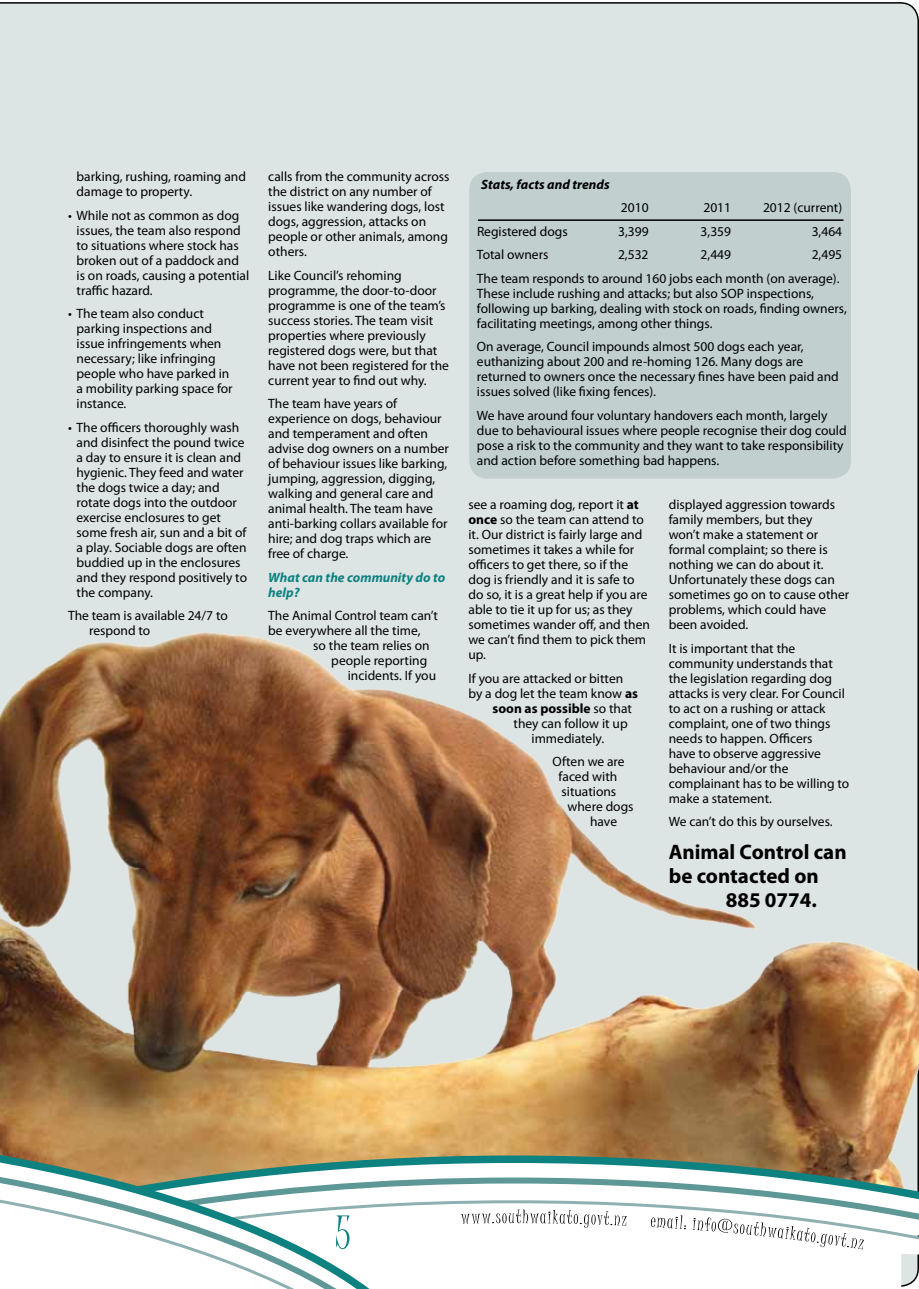
<style>
.page{position:relative;width:919px;height:1289px;background:#fff}
.page>*{position:absolute;margin:0;border:0;box-sizing:border-box;transform-origin:0 0}
.t1{font:700 21px/24px "Myriad Pro";color:#000}
.t2{font:13.5px/15px "Myriad Pro";color:#000}
.t3{font:italic 700 13.5px/15px "Myriad Pro";color:#0d8280}
.t4{font:700 13.5px "Myriad Pro";color:#000}
.t5{font:italic 700 13.5px "Myriad Pro";color:#000}
.s1{font-weight:700}
.s2{font-weight:400}
</style>
<div class="page">
<div style="left:0;top:2px;width:918px;height:618px;background:#dde4e4"></div>
<img style="left:0;top:620px;width:918px;height:531px">
<div style="left:469px;top:172px;width:381px;height:306px;background:#c1cfcf;border-radius:18px"></div>
<svg style="left:425px;top:1151px;width:493px;height:23px"></svg>
<svg style="left:425px;top:1174px;width:493px;height:14px"></svg>
<svg style="left:0;top:1118px;width:425px;height:68px;background:#cc9f61"></svg>
<svg style="left:0;top:1141px;width:415px;height:46px;background:#b6935c"></svg>
<svg style="left:0;top:1165px;width:401px;height:89px"></svg>
<svg style="left:200px;top:1188px;width:718px;height:100px"></svg>
<hr style="left:478px;top:219px;width:365px;height:2px;background:#000">
<p class="t2" style="left:77px;top:169px;width:171px">barking, rushing, roaming and damage to property.</p>
<p class="t2" style="left:77px;top:207px;width:174px;text-indent:-9px">• While not as common as dog issues, the team also respond to situations where stock has broken out of a paddock and is on roads, causing a potential traffic hazard.</p>
<p class="t2" style="left:77px;top:306px;width:158px;text-indent:-9px">• The team also conduct parking inspections and issue infringements when necessary; like infringing people who have parked in a mobility parking space for instance.</p>
<p class="t2" style="left:77px;top:419px;width:172px;text-indent:-9px">• The officers thoroughly wash and disinfect the pound twice a day to ensure it is clean and hygienic. They feed and water the dogs twice a day; and rotate dogs into the outdoor exercise enclosures to get some fresh air, sun and a bit of a play. Sociable dogs are often buddied up in the enclosures and they respond positively to the company.</p>
<p class="t2" style="left:89px;top:608px;width:140px;text-indent:-21px">The team is available 24/7 to respond to</p>
<p class="t2" style="left:268px;top:169px;width:183px">calls from the community across the district on any number of issues like wandering dogs, lost dogs, aggression, attacks on people or other animals, among others.</p>
<p class="t2" style="left:268px;top:267px;width:182px">Like Council’s rehoming programme, the door-to-door programme is one of the team’s success stories. The team visit properties where previously registered dogs were, but that have not been registered for the current year to find out why.</p>
<p class="t2" style="left:268px;top:396px;width:182px">The team have years of experience on dogs, behaviour and temperament and often advise dog owners on a number of behaviour issues like barking, jumping, aggression, digging, walking and general care and animal health. The team have anti-barking collars available for hire; and dog traps which are free of charge.</p>
<p class="t3" style="left:268px;top:569px;width:178px">What can the community do to help?</p>
<p class="t2" style="left:268px;top:608px;width:171px">The Animal Control team can’t be everywhere all the time,</p>
<p class="t2" style="left:313px;top:638px;width:118px">so the team relies on</p>
<p class="t2" style="left:331px;top:653px;width:97px">people reporting</p>
<p class="t2" style="left:348px;top:668px;width:90px">incidents. If you</p>
<p class="t5" style="left:481px;top:175px;width:130px">Stats, facts and trends</p>
<p class="t2" style="left:621px;top:200px;width:29px">2010</p>
<p class="t2" style="left:703px;top:200px;width:29px">2011</p>
<p class="t2" style="left:763px;top:200px;width:81px">2012 (current)</p>
<p class="t2" style="left:477px;top:223px;width:92px">Registered dogs</p>
<p class="t2" style="left:618px;top:223px;width:32px">3,399</p>
<p class="t2" style="left:700px;top:223px;width:32px">3,359</p>
<p class="t2" style="left:811px;top:223px;width:32px">3,464</p>
<p class="t2" style="left:477px;top:247px;width:73px">Total owners</p>
<p class="t2" style="left:618px;top:247px;width:32px">2,532</p>
<p class="t2" style="left:700px;top:247px;width:32px">2,449</p>
<p class="t2" style="left:477px;top:243px;width:366px;line-height:23.5px;text-align:right">2,495<br>The team responds to around 160 jobs each month (on average).</p>
<p class="t2" style="left:477px;top:285px;width:371px">These include rushing and attacks; but also SOP inspections, following up barking, dealing with stock on roads, finding owners, facilitating meetings, among other things.</p>
<p class="t2" style="left:477px;top:339px;width:363px">On average, Council impounds almost 500 dogs each year, euthanizing about 200 and re-homing 126. Many dogs are returned to owners once the necessary fines have been paid and issues solved (like fixing fences).</p>
<p class="t2" style="left:477px;top:407px;width:371px">We have around four voluntary handovers each month, largely due to behavioural issues where people recognise their dog could pose a risk to the community and they want to take responsibility and action before something bad happens.</p>
<p class="t2" style="left:468px;top:497px;width:183px">see a roaming dog, report it <span class="s1">at once</span> so the team can attend to it. Our district is fairly large and sometimes it takes a while for officers to get there, so if the dog is friendly and it is safe to do so, it is a great help if you are able to tie it up for us; as they sometimes wander off, and then we can’t find them to pick them up.</p>
<p class="t2" style="left:468px;top:670px;width:156px">If you are attacked or bitten</p>
<p class="t2" style="left:468px;top:685px;width:171px">by a dog let the team know <span class="s1">as</span></p>
<p class="t4" style="left:492px;top:699px;width:141px">soon as possible <span class="s2">so that</span></p>
<p class="t2" style="left:513px;top:715px;width:116px">they can follow it up</p>
<p class="t2" style="left:531px;top:730px;width:74px">immediately.</p>
<p class="t2" style="left:552px;top:754px;width:74px">Often we are</p>
<p class="t2" style="left:558px;top:769px;width:60px">faced with</p>
<p class="t2" style="left:561px;top:784px;width:56px">situations</p>
<p class="t2" style="left:567px;top:799px;width:68px">where dogs</p>
<p class="t2" style="left:590px;top:814px;width:29px">have</p>
<p class="t2" style="left:668px;top:497px;width:182px">displayed aggression towards family members, but they<br>won’t make a statement or formal complaint; so there is nothing we can do about it.<br>Unfortunately these dogs can sometimes go on to cause other problems, which could have been avoided.</p>
<p class="t2" style="left:668px;top:640px;width:182px">It is important that the community understands that the legislation regarding dog attacks is very clear. For Council to act on a rushing or attack complaint, one of two things needs to happen. Officers<br>have to observe aggressive behaviour and/or the complainant has to be willing to make a statement.</p>
<p class="t2" style="left:668px;top:814px;width:165px">We can’t do this by ourselves.</p>
<h1 class="t1" style="left:668px;top:839px;width:179px">Animal Control can be contacted on</h1>
<h1 class="t1" style="left:725px;top:887px;width:93px">885 0774.</h1>
</div>
